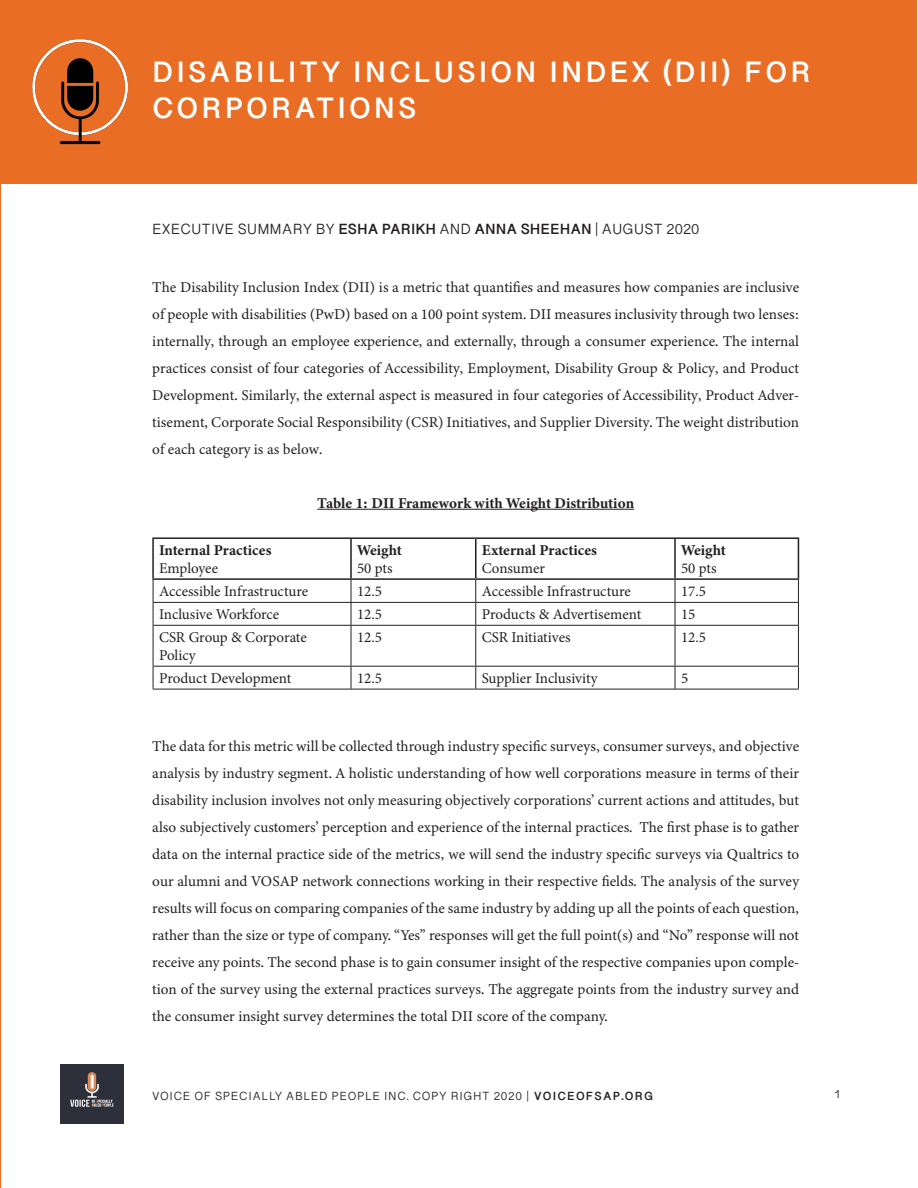
<style>
.page{position:relative;width:918px;height:1188px;background:#fff}
.page>*{position:absolute;margin:0;border:0;box-sizing:border-box;transform-origin:0 0}
.t1{font:700 30px/36px "Malayalam Sangam MN";letter-spacing:.1em;color:#fff}
.t2{font:15px/27px "Minion Variable Concept";color:#231f20;text-align:justify}
.t3{font:15px/18px "Minion Pro";letter-spacing:-.005em;color:#231f20}
.t4{font:15px "Minion Variable Concept";letter-spacing:.025em;color:#231f20}
.t5{font:15px "Malayalam Sangam MN";color:#231f20}
.t6{font:12px "Malayalam Sangam MN";letter-spacing:.05em;color:#231f20}
.s1{font-weight:700}
</style>
<div class="page">
<hr style="left:0;top:0;width:1px;height:1188px;background:#e96d24">
<div style="left:1px;top:0;width:916px;height:184px;background:#e96d24"></div>
<img style="left:61px;top:1064px;width:63px;height:60px">
<hr style="left:317px;top:509px;width:317px;height:1px;background:#231f20">
<img style="left:32px;top:39px;width:96px;height:106px">
<hr style="left:152px;top:537px;width:199px;height:2px;background:#231f20">
<hr style="left:152px;top:539px;width:2px;height:39px;background:#231f20">
<hr style="left:351px;top:537px;width:125px;height:2px;background:#231f20">
<hr style="left:350px;top:539px;width:2px;height:39px;background:#231f20">
<hr style="left:476px;top:537px;width:199px;height:2px;background:#231f20">
<hr style="left:475px;top:539px;width:2px;height:39px;background:#231f20">
<hr style="left:675px;top:537px;width:124px;height:2px;background:#231f20">
<hr style="left:674px;top:539px;width:2px;height:39px;background:#231f20">
<hr style="left:798px;top:539px;width:1px;height:39px;background:#231f20">
<hr style="left:152px;top:578px;width:199px;height:2px;background:#231f20">
<hr style="left:351px;top:578px;width:125px;height:2px;background:#231f20">
<hr style="left:476px;top:578px;width:199px;height:2px;background:#231f20">
<hr style="left:675px;top:578px;width:124px;height:2px;background:#231f20">
<svg style="left:153px;top:667px;width:1px;height:22px"></svg>
<svg style="left:351px;top:667px;width:1px;height:22px"></svg>
<svg style="left:475px;top:667px;width:1px;height:22px"></svg>
<svg style="left:675px;top:667px;width:1px;height:22px"></svg>
<svg style="left:798px;top:667px;width:1px;height:22px"></svg>
<hr style="left:153px;top:689px;width:198px;height:1px;background:#231f20">
<hr style="left:351px;top:689px;width:125px;height:1px;background:#231f20">
<hr style="left:476px;top:689px;width:199px;height:1px;background:#231f20">
<hr style="left:675px;top:689px;width:124px;height:1px;background:#231f20">
<hr style="left:153px;top:626px;width:1px;height:40px;background:#231f20">
<hr style="left:351px;top:626px;width:1px;height:40px;background:#231f20">
<hr style="left:475px;top:626px;width:1px;height:40px;background:#231f20">
<hr style="left:675px;top:626px;width:1px;height:40px;background:#231f20">
<hr style="left:798px;top:626px;width:1px;height:40px;background:#231f20">
<hr style="left:153px;top:666px;width:198px;height:1px;background:#231f20">
<hr style="left:351px;top:666px;width:125px;height:1px;background:#231f20">
<hr style="left:476px;top:666px;width:199px;height:1px;background:#231f20">
<hr style="left:675px;top:666px;width:124px;height:1px;background:#231f20">
<hr style="left:153px;top:625px;width:198px;height:1px;background:#231f20">
<hr style="left:351px;top:625px;width:125px;height:1px;background:#231f20">
<hr style="left:476px;top:625px;width:199px;height:1px;background:#231f20">
<hr style="left:675px;top:625px;width:124px;height:1px;background:#231f20">
<svg style="left:153px;top:580px;width:1px;height:45px"></svg>
<svg style="left:351px;top:580px;width:1px;height:45px"></svg>
<svg style="left:475px;top:580px;width:1px;height:45px"></svg>
<svg style="left:675px;top:580px;width:1px;height:45px"></svg>
<svg style="left:798px;top:580px;width:1px;height:45px"></svg>
<hr style="left:153px;top:602px;width:198px;height:1px;background:#231f20">
<hr style="left:351px;top:602px;width:125px;height:1px;background:#231f20">
<hr style="left:476px;top:602px;width:199px;height:1px;background:#231f20">
<hr style="left:675px;top:602px;width:124px;height:1px;background:#231f20">
<p class="t1" style="left:152px;top:58px;width:660px">DISABILITY INCLUSION INDEX (DII) FOR<br>CORPORATIONS</p>
<p class="t5" style="left:152px;top:222px;width:549px">EXECUTIVE SUMMARY BY <span class="s1">ESHA PARIKH</span> AND <span class="s1">ANNA SHEEHAN</span> | AUGUST 2020</p>
<p class="t2" style="left:152px;top:274px;width:648px">The Disability Inclusion Index (DII) is a metric that quantifies and measures how companies are inclusive of people with disabilities (PwD) based on a 100 point system. DII measures inclusivity through two lenses: internally, through an employee experience, and externally, through a consumer experience. The internal practices consist of four categories of Accessibility, Employment, Disability Group &amp; Policy, and Product Development. Similarly, the external aspect is measured in four categories of Accessibility, Product Adver&shy;tisement, Corporate Social Responsibility (CSR) Initiatives, and Supplier Diversity. The weight distribution of each category is as below.</p>
<p class="t4" style="left:317px;top:493px;width:318px">Table 1: DII Framework with Weight Distribution</p>
<p class="t4" style="left:159px;top:540px;width:114px">Internal Practices</p>
<p class="t3" style="left:159px;top:559px;width:61px">Employee</p>
<p class="t2" style="left:357px;top:537px;width:46px">Weight</p>
<p class="t3" style="left:357px;top:559px;width:37px">50 pts</p>
<p class="t4" style="left:482px;top:540px;width:117px">External Practices</p>
<p class="t3" style="left:482px;top:559px;width:65px">Consumer</p>
<p class="t2" style="left:681px;top:537px;width:46px">Weight</p>
<p class="t3" style="left:681px;top:559px;width:37px">50 pts</p>
<p class="t3" style="left:159px;top:583px;width:151px">Accessible Infrastructure</p>
<p class="t3" style="left:357px;top:583px;width:27px">12.5</p>
<p class="t3" style="left:482px;top:583px;width:151px">Accessible Infrastructure</p>
<p class="t3" style="left:681px;top:583px;width:27px">17.5</p>
<p class="t3" style="left:159px;top:606px;width:122px">Inclusive Workforce</p>
<p class="t3" style="left:357px;top:606px;width:27px">12.5</p>
<p class="t3" style="left:482px;top:606px;width:161px">Products &amp; Advertisement</p>
<p class="t3" style="left:681px;top:606px;width:16px">15</p>
<p class="t3" style="left:159px;top:628px;width:149px">CSR Group &amp; Corporate<br>Policy</p>
<p class="t3" style="left:357px;top:628px;width:27px">12.5</p>
<p class="t3" style="left:482px;top:628px;width:90px">CSR Initiatives</p>
<p class="t3" style="left:681px;top:628px;width:27px">12.5</p>
<p class="t3" style="left:159px;top:669px;width:134px">Product Development</p>
<p class="t3" style="left:357px;top:669px;width:27px">12.5</p>
<p class="t3" style="left:482px;top:669px;width:117px">Supplier Inclusivity</p>
<p class="t3" style="left:681px;top:669px;width:9px">5</p>
<p class="t2" style="left:152px;top:733px;width:648px">The data for this metric will be collected through industry specific surveys, consumer surveys, and objective analysis by industry segment. A holistic understanding of how well corporations measure in terms of their disability inclusion involves not only measuring objectively corporations’ current actions and attitudes, but also subjectively customers’ perception and experience of the internal practices. The first phase is to gather data on the internal practice side of the metrics, we will send the industry specific surveys via Qualtrics to our alumni and VOSAP network connections working in their respective fields. The analysis of the survey results will focus on comparing companies of the same industry by adding up all the points of each question, rather than the size or type of company. “Yes” responses will get the full point(s) and “No” response will not receive any points. The second phase is to gain consumer insight of the respective companies upon comple&shy;tion of the survey using the external practices surveys. The aggregate points from the industry survey and the consumer insight survey determines the total DII score of the company.</p>
<p class="t6" style="left:152px;top:1090px;width:502px">VOICE OF SPECIALLY ABLED PEOPLE INC. COPY RIGHT 2020 | <span class="s1">VOICEOFSAP.ORG</span></p>
<p class="t6" style="left:834px;top:1089px;width:8px">1</p>
</div>
